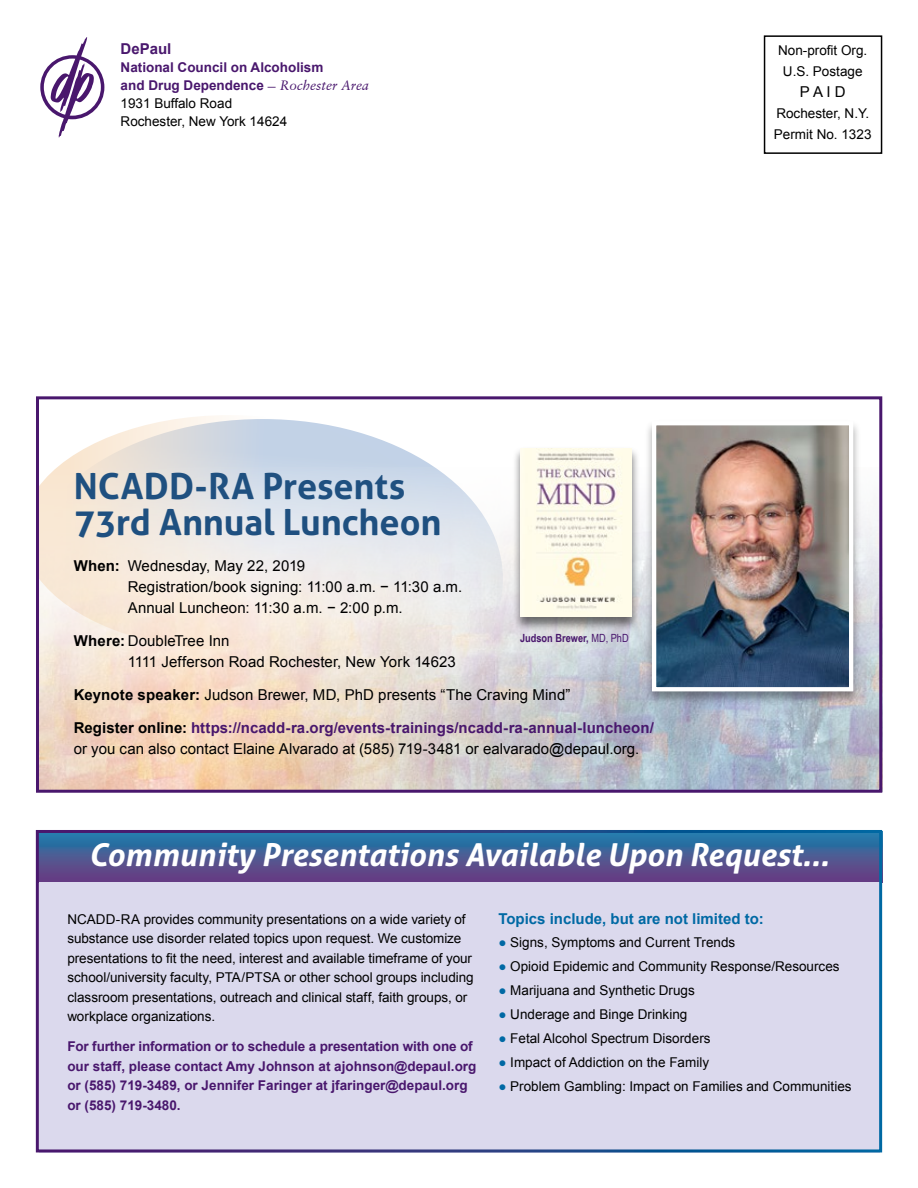
<style>
.page{position:relative;width:918px;height:1188px;background:#fff}
.page>*{position:absolute;margin:0;border:0;box-sizing:border-box;transform-origin:0 0}
.t1{font:700 36px/36px "Aller";letter-spacing:-.005em;color:#1f5080}
.t2{font:italic 700 31.5px "Aller";color:#fff}
.t3{font:15px/21px "Arial";letter-spacing:.005em;color:#000}
.t4{font:700 15px "Arial";color:#0069a4}
.t5{font:700 15px "Arial";color:#49176d}
.t6{font:13.5px/19.5px "Arial";color:#000}
.t7{font:700 13.5px/18px "Arial";color:#49176d}
.t8{font:700 11.25px "Arial Narrow";color:#49176d}
.s1{font-family:"Minion Pro";font-size:12px}
.s2{font-family:"Garamond Retrospective OSS Si Normal";font-weight:400}
.s3{font-weight:400;color:#000}
.s4{font-weight:700}
.s5{font-weight:700;color:#49176d}
.s6{font-weight:400}
.s7{color:#0069a4}
</style>
<div class="page">
<svg style="left:57px;top:416px;width:379px;height:52px"></svg>
<img style="left:40px;top:468px;width:838px;height:321px">
<div style="left:36px;top:832px;width:846px;height:50px;background:linear-gradient(to bottom,#1f7eab,#6e3a7f)"></div>
<div style="left:39px;top:882px;width:840px;height:270px;background:#dbd9ed"></div>
<svg style="left:40px;top:37px;width:64px;height:100px"></svg>
<div style="left:764px;top:35px;width:118px;height:119px;border:2px solid #000"></div>
<div style="left:644px;top:420px;width:217px;height:286px;background:#000;opacity:.36"></div>
<img style="left:657px;top:426px;width:191px;height:260px">
<div style="left:652px;top:421px;width:201px;height:270px;border:4px solid #fff"></div>
<div style="left:512px;top:447px;width:128px;height:185px;background:#000;opacity:.54"></div>
<img style="left:520px;top:448px;width:112px;height:169px">
<div style="left:36px;top:396px;width:846px;height:397px;border:3px solid #49176d"></div>
<p class="t5" style="left:121px;top:39px;width:52px">DePaul</p>
<p class="t7" style="left:121px;top:59px;width:250px">National Council on Alcoholism<br>and Drug Dependence <span class="s1">-</span> <span class="s2">Rochester Area<br></span><span class="s3">1931 Buffalo Road<br>Rochester, New York 14624</span></p>
<p class="t6" style="left:778px;top:40px;width:91px;line-height:21px;text-align:center">Non-profit Org.<br>U.S. Postage</p>
<p class="t3" style="left:800px;top:82px;width:47px">PAID</p>
<p class="t6" style="left:774px;top:103px;width:99px;line-height:21px">Rochester, N.Y.<br>Permit No. 1323</p>
<h1 class="t1" style="left:74px;top:468px;width:369px">NCADD-RA Presents<br>73rd Annual Luncheon</h1>
<p class="t3" style="left:128px;top:555px;width:336px;text-indent:-54px"><span class="s4">When:</span> Wednesday, May 22, 2019<br>Registration/book signing: 11:00 a.m. − 11:30 a.m.<br>Annual Luncheon: 11:30 a.m. − 2:00 p.m.</p>
<p class="t3" style="left:128px;top:630px;width:330px;text-indent:-54px"><span class="s4">Where:</span> DoubleTree Inn<br>1111 Jefferson Road Rochester, New York 14623</p>
<p class="t3" style="left:74px;top:684px;width:498px"><span class="s4">Keynote speaker:</span> Judson Brewer, MD, PhD presents “The Craving Mind”</p>
<p class="t3" style="left:74px;top:717px;width:582px"><span class="s4">Register online:</span> <span class="s5">https://ncadd-ra.org/events-trainings/ncadd-ra-annual-luncheon/ </span>or you can also contact Elaine Alvarado at (585) 719-3481 or ealvarado@depaul.org.</p>
<p class="t8" style="left:520px;top:630px;width:110px">Judson Brewer, <span class="s6">MD, PhD</span></p>
<h2 class="t2" style="left:89px;top:835px;width:742px">Community Presentations Available Upon Request...</h2>
<p class="t6" style="left:67px;top:910px;width:400px">NCADD-RA provides community presentations on a wide variety of</p>
<p class="t4" style="left:498px;top:908px;width:267px">Topics include, but are not limited to:</p>
<p class="t6" style="left:67px;top:929px;width:408px">substance use disorder related topics upon request. We customize presentations to fit the need, interest and available timeframe of your school/university faculty, PTA/PTSA or other school groups including classroom presentations, outreach and clinical staff, faith groups, or workplace organizations.</p>
<p class="t7" style="left:67px;top:1037px;width:411px;line-height:19.5px">For further information or to schedule a presentation with one of our staff, please contact Amy Johnson at ajohnson@depaul.org or (585) 719-3489, or Jennifer Faringer at jfaringer@depaul.org or (585) 719-3480.</p>
<p class="t6" style="left:498px;top:932px;width:238px"><span class="s7">●</span> Signs, Symptoms and Current Trends</p>
<p class="t6" style="left:498px;top:956px;width:343px"><span class="s7">●</span> Opioid Epidemic and Community Response/Resources</p>
<p class="t6" style="left:498px;top:980px;width:198px"><span class="s7">●</span> Marijuana and Synthetic Drugs</p>
<p class="t6" style="left:498px;top:1004px;width:190px"><span class="s7">●</span> Underage and Binge Drinking</p>
<p class="t6" style="left:498px;top:1028px;width:214px"><span class="s7">●</span> Fetal Alcohol Spectrum Disorders</p>
<p class="t6" style="left:498px;top:1052px;width:212px"><span class="s7">●</span> Impact of Addiction on the Family</p>
<p class="t6" style="left:498px;top:1076px;width:355px"><span class="s7">●</span> Problem Gambling: Impact on Families and Communities</p>
</div>
